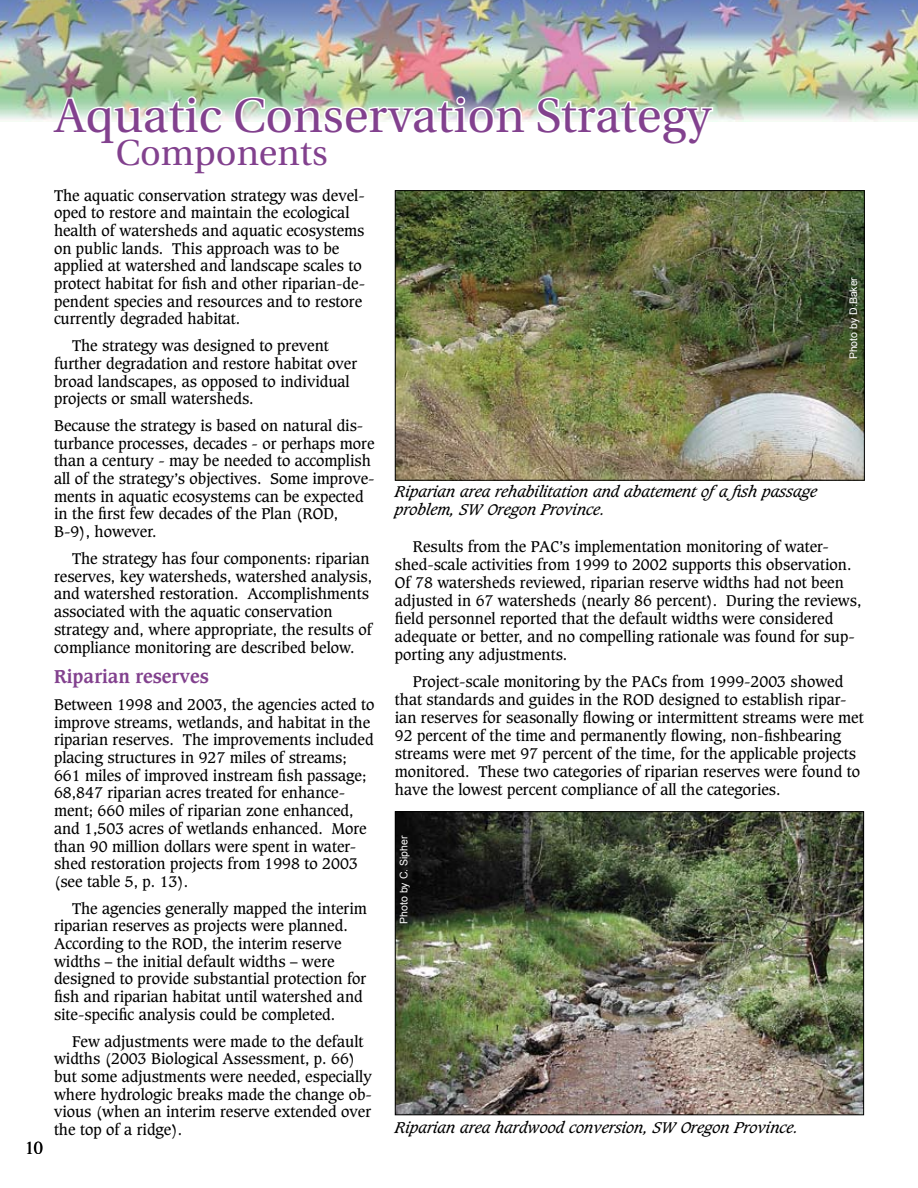
<style>
.page{position:relative;width:918px;height:1188px;background:#fff}
.page>*{position:absolute;margin:0;border:0;box-sizing:border-box;transform-origin:0 0}
.t1{font:48px "Utopia";color:#82418e}
.t2{font:36px "Utopia";color:#82418e}
.t3{font:700 18px "Caxton";color:#82418e}
.t4{font:18px "Times";color:#000}
.t5{font:15px/17.7px "Caxton";color:#000}
.t6{font:italic 15px/18px "Caxton";color:#000}
.t7{font:10.5px "Arial";color:#fff}
</style>
<div class="page">
<img style="left:0;top:0;width:918px;height:122px">
<img style="left:397px;top:192px;width:466px;height:287px">
<div style="left:395px;top:190px;width:470px;height:291px;border:1px solid #000"></div>
<img style="left:397px;top:813px;width:465px;height:300px">
<div style="left:395px;top:811px;width:469px;height:304px;border:1px solid #000"></div>
<svg style="left:51px;top:95px;width:174px;height:27px"></svg>
<img style="left:232px;top:95px;width:295px;height:27px">
<svg style="left:534px;top:95px;width:181px;height:27px"></svg>
<p class="t4" style="left:25px;top:1137px;width:19px">10</p>
<h1 class="t1" style="left:55px;top:89px;width:657px">Aquatic Conservation Strategy</h1>
<h2 class="t2" style="left:116px;top:133px;width:214px">Components</h2>
<p class="t5" style="left:54px;top:187px;width:313px">The aquatic conservation strategy was devel&shy;oped to restore and maintain the ecological health of watersheds and aquatic ecosystems on public lands. This approach was to be applied at watershed and landscape scales to protect habitat for fish and other riparian-de&shy;pendent species and resources and to restore currently degraded habitat.</p>
<p class="t5" style="left:54px;top:337px;width:305px;text-indent:18px">The strategy was designed to prevent further degradation and restore habitat over broad landscapes, as opposed to individual projects or small watersheds.</p>
<p class="t5" style="left:54px;top:417px;width:322px">Because the strategy is based on natural dis&shy;turbance processes, decades - or perhaps more than a century - may be needed to accomplish all of the strategy’s objectives. Some improve&shy;ments in aquatic ecosystems can be expected in the first few decades of the Plan (ROD, B-9), however.</p>
<p class="t5" style="left:54px;top:550px;width:320px;text-indent:18px">The strategy has four components: riparian reserves, key watersheds, watershed analysis, and watershed restoration. Accomplishments associated with the aquatic conservation strategy and, where appropriate, the results of compliance monitoring are described below.</p>
<p class="t3" style="left:54px;top:666px;width:156px">Riparian reserves</p>
<p class="t5" style="left:54px;top:696px;width:322px">Between 1998 and 2003, the agencies acted to improve streams, wetlands, and habitat in the riparian reserves. The improvements included placing structures in 927 miles of streams; 661 miles of improved instream fish passage; 68,847 riparian acres treated for enhance&shy;ment; 660 miles of riparian zone enhanced, and 1,503 acres of wetlands enhanced. More than 90 million dollars were spent in water&shy;shed restoration projects from 1998 to 2003 (see table 5, p. 13).</p>
<p class="t5" style="left:54px;top:900px;width:314px;text-indent:18px">The agencies generally mapped the interim riparian reserves as projects were planned.<br>According to the ROD, the interim reserve widths – the initial default widths – were designed to provide substantial protection for fish and riparian habitat until watershed and site-specific analysis could be completed.</p>
<p class="t5" style="left:54px;top:1033px;width:320px;text-indent:18px">Few adjustments were made to the default widths (2003 Biological Assessment, p. 66) but some adjustments were needed, especially where hydrologic breaks made the change ob&shy;vious (when an interim reserve extended over the top of a ridge).</p>
<p class="t7" style="left:847px;top:359px;width:84px;rotate:-90deg">Photo by D.Baker</p>
<p class="t6" style="left:395px;top:484px;width:424px">Riparian area rehabilitation and abatement ofa fish passage problem, SW Oregon Province.</p>
<p class="t5" style="left:395px;top:537px;width:468px;text-indent:18px">Results from the PAC’s implementation monitoring of water&shy;shed-scale activities from 1999 to 2002 supports this observation.<br>Of 78 watersheds reviewed, riparian reserve widths had not been adjusted in 67 watersheds (nearly 86 percent). During the reviews, field personnel reported that the default widths were considered adequate or better, and no compelling rationale was found for sup&shy;porting any adjustments.</p>
<p class="t5" style="left:395px;top:672px;width:470px;text-indent:18px">Project-scale monitoring by the PACs from 1999-2003 showed that standards and guides in the ROD designed to establish ripar&shy;ian reserves for seasonally flowing or intermittent streams were met 92 percent of the time and permanently flowing, non-fishbearing streams were met 97 percent of the time, for the applicable projects monitored. These two categories of riparian reserves were found to have the lowest percent compliance of all the categories.</p>
<p class="t7" style="left:398px;top:924px;width:90px;rotate:-90deg">Photo by C. Sipher</p>
<p class="t6" style="left:395px;top:1120px;width:405px">Riparian area hardwood conversion, SW Oregon Province.</p>
</div>
